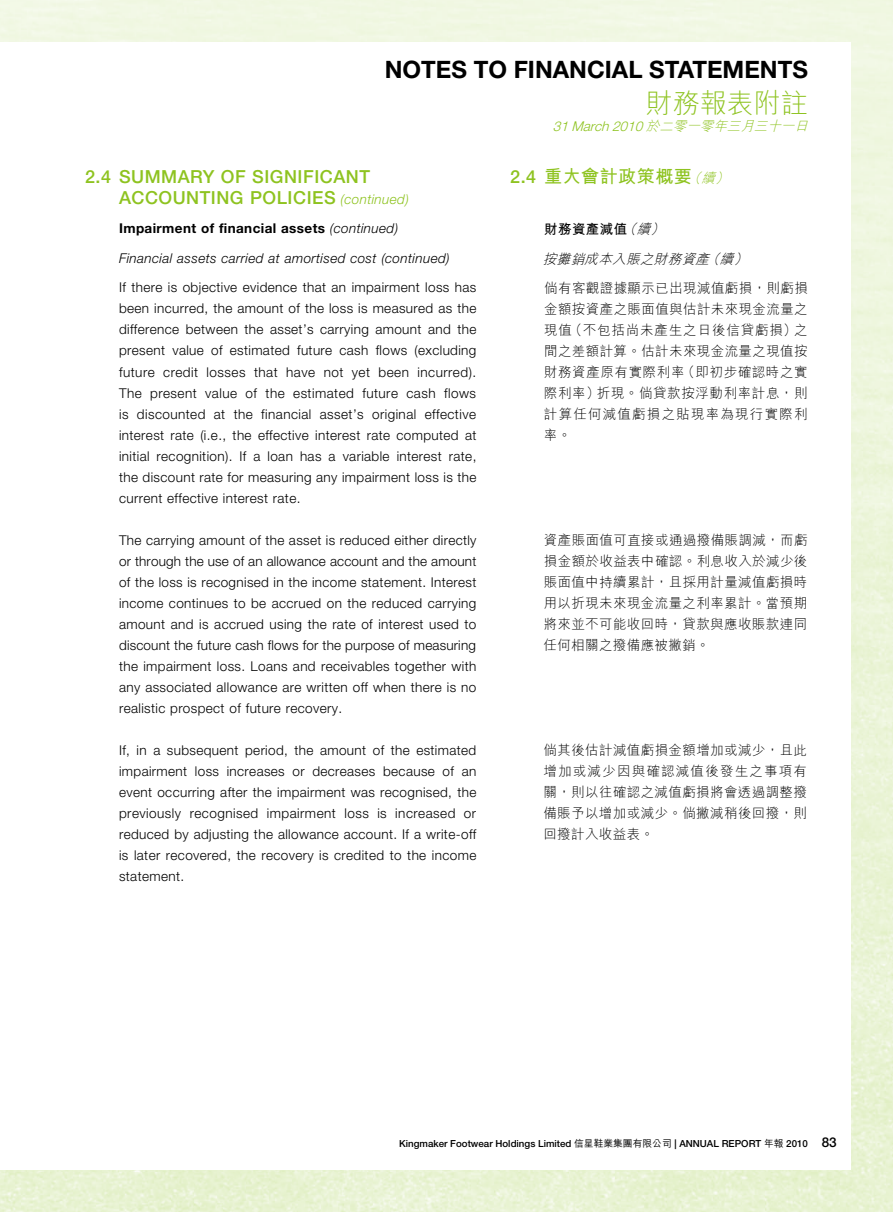
<style>
.page{position:relative;width:893px;height:1212px;background:#fff}
.page>*{position:absolute;margin:0;border:0;box-sizing:border-box;transform-origin:0 0}
.t1{font:300 27px "M Hei HK";color:#8ec320}
.t2{font:700 24px "Helvetica Neue LT Std";color:#000}
.t3{font:500 18px/21px "Helvetica Neue LT Std";letter-spacing:.03em;color:#8ec320}
.t4{font:700 18px "M Hei HK";letter-spacing:.03em;color:#8ec320}
.t5{font:300 13.5px/21px "Helvetica Neue LT Std";letter-spacing:.03em;color:#000;text-align:justify}
.t6{font:300 13.5px/21px "M Hei HK";letter-spacing:.03em;color:#000;text-align:justify}
.t7{font:italic 300 13.5px/29.5px "Helvetica Neue LT Std";letter-spacing:.03em;color:#000}
.t8{font:italic 300 13.5px/29.5px "M Hei HK";color:#000}
.t9{font:italic 300 13.5px "M Hei HK";color:#8ec320}
.t10{font:500 9.75px "Helvetica Neue LT Std";color:#000}
.s1{font-family:"Helvetica Neue LT Std"}
.s2{font-family:"Helvetica Neue LT Std";font-weight:500}
.s3{font-weight:300;font-style:italic;font-size:13.5px}
.s4{font-weight:700;font-style:normal}
.s5{font-family:"M Hei HK"}
.s6{font-size:13.5px}
</style>
<div class="page">
<img style="left:0;top:0;width:893px;height:1212px">
<div style="left:0;top:42px;width:850px;height:1127px;background:#fff"></div>
<h2 class="t2" style="left:385px;top:54px;width:425px">NOTES TO FINANCIAL STATEMENTS</h2>
<h1 class="t1" style="left:646px;top:84px;width:164px">財務報表附註</h1>
<p class="t9" style="left:553px;top:116px;width:261px"><span class="s1">31March2010</span>於二零一零年三月三十一日</p>
<h3 class="t4" style="left:510px;top:163px;width:225px"><span class="s2">2.4</span> 重大會計政策概要<span class="s3">（續）</span></h3>
<p class="t8" style="left:543px;top:214px;width:211px"><span class="s4">財務資產減值</span>（續）<br>按攤銷成本入賬之財務資產（續）</p>
<p class="t6" style="left:544px;top:277px;width:265px">倘有客觀證據顯示已出現減值虧損，則虧損金額按資產之賬面值與估計未來現金流量之現值（不包括尚未產生之日後信貸虧損）之間之差額計算。估計未來現金流量之現值按財務資產原有實際利率（即初步確認時之實際利率）折現。倘貸款按浮動利率計息，則計算任何減值虧損之貼現率為現行實際利率。</p>
<h3 class="t3" style="left:119px;top:166px;width:291px;text-indent:-34px">2.4 SUMMARY OF SIGNIFICANT<br>ACCOUNTING POLICIES <span class="s3">(continued)</span></h3>
<p class="t7" style="left:119px;top:214px;width:332px"><span class="s4">Impairment of financial assets</span> (continued)<br>Financial assets carried at amortised cost (continued)</p>
<p class="t5" style="left:119px;top:277px;width:359px">If there is objective evidence that an impairment loss has been incurred, the amount of the loss is measured as the difference between the asset’s carrying amount and the present value of estimated future cash flows (excluding future credit losses that have not yet been incurred).<br>The present value of the estimated future cash flows is discounted at the financial asset’s original effective interest rate (i.e., the effective interest rate computed at initial recognition). If a loan has a variable interest rate, the discount rate for measuring any impairment loss is the current effective interest rate.</p>
<p class="t5" style="left:119px;top:529px;width:359px">The carrying amount of the asset is reduced either directly or through the use of an allowance account and the amount of the loss is recognised in the income statement. Interest income continues to be accrued on the reduced carrying amount and is accrued using the rate of interest used to discount the future cash flows for the purpose of measuring the impairment loss. Loans and receivables together with any associated allowance are written off when there is no realistic prospect of future recovery.</p>
<p class="t5" style="left:119px;top:739px;width:359px">If, in a subsequent period, the amount of the estimated impairment loss increases or decreases because of an event occurring after the impairment was recognised, the previously recognised impairment loss is increased or reduced by adjusting the allowance account. If a write-off is later recovered, the recovery is credited to the income statement.</p>
<p class="t6" style="left:543px;top:529px;width:266px">資產賬面值可直接或通過撥備賬調減，而虧損金額於收益表中確認。利息收入於減少後賬面值中持續累計，且採用計量減值虧損時用以折現未來現金流量之利率累計。當預期將來並不可能收回時，貸款與應收賬款連同任何相關之撥備應被撇銷。</p>
<p class="t6" style="left:543px;top:739px;width:265px">倘其後估計減值虧損金額增加或減少，且此增加或減少因與確認減值後發生之事項有關，則以往確認之減值虧損將會透過調整撥備賬予以增加或減少。倘撇減稍後回撥，則回撥計入收益表。</p>
<p class="t10" style="left:399px;top:1138px;width:439px">Kingmaker Footwear Holdings Limited <span class="s5">信星鞋業集團有限公司</span> | ANNUAL REPORT <span class="s5">年報</span> 2010 <span class="s6">83</span></p>
</div>
